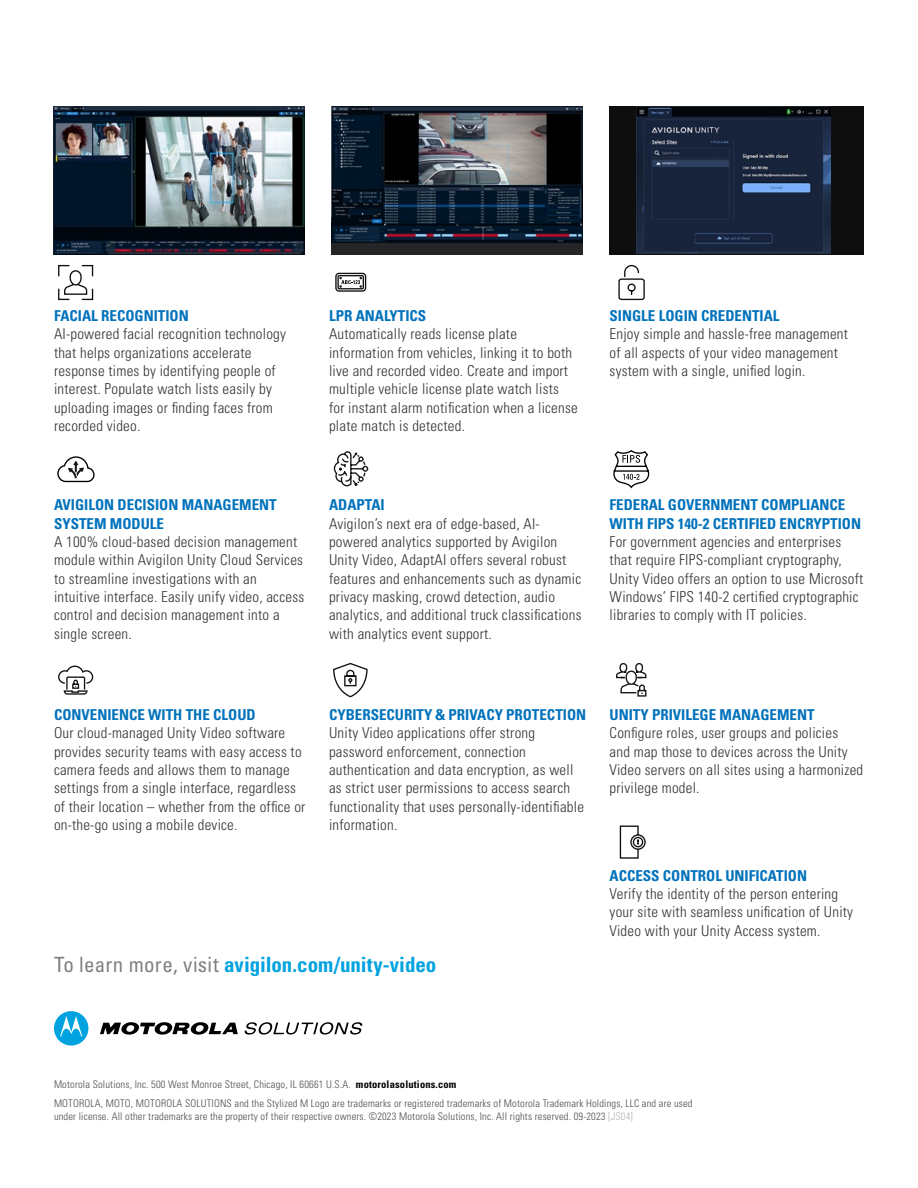
<style>
.page{position:relative;width:918px;height:1188px;background:#fff}
.page>*{position:absolute;margin:0;border:0;box-sizing:border-box;transform-origin:0 0}
.t1{font:700 condensed 21px "Univers LT Std";color:#00a3e0}
.t2{font:300 condensed 15px/18.3px "Univers LT Std";letter-spacing:.015em;color:#343434}
.t3{font:700 condensed 15px/18.3px "Univers LT Std";color:#0072bc}
.t4{font:300 condensed 10.5px/19.5px "Univers LT Std";letter-spacing:.015em;color:#4d4d4d}
.s1{font-weight:400;color:#808080}
.s2{font-weight:700;color:#000}
.s3{color:#b3b3b3}
</style>
<div class="page">
<img style="left:53px;top:107px;width:252px;height:148px">
<svg style="left:58px;top:264px;width:36px;height:37px"></svg>
<svg style="left:58px;top:665px;width:36px;height:30px"></svg>
<svg style="left:335px;top:272px;width:32px;height:20px"></svg>
<svg style="left:333px;top:451px;width:36px;height:36px"></svg>
<svg style="left:57px;top:456px;width:38px;height:27px"></svg>
<svg style="left:616px;top:663px;width:31px;height:34px"></svg>
<svg style="left:619px;top:825px;width:27px;height:34px"></svg>
<svg style="left:618px;top:264px;width:27px;height:37px"></svg>
<svg style="left:613px;top:450px;width:37px;height:39px"></svg>
<svg style="left:333px;top:662px;width:35px;height:36px"></svg>
<div style="left:332px;top:107px;width:251px;height:148px;background:#252527"></div>
<img style="left:332px;top:107px;width:251px;height:136px">
<div style="left:610px;top:107px;width:254px;height:148px;background:#0e0e0f"></div>
<img style="left:637px;top:107px;width:194px;height:147px">
<svg style="left:100px;top:1022px;width:138px;height:13px"></svg>
<svg style="left:54px;top:1011px;width:34px;height:35px"></svg>
<svg style="left:245px;top:1022px;width:117px;height:13px"></svg>
<p class="t3" style="left:54px;top:306px;width:136px">FACIAL RECOGNITION</p>
<p class="t2" style="left:54px;top:325px;width:233px">AI-powered facial recognition technology that helps organizations accelerate response times by identifying people of interest. Populate watch lists easily by uploading images or finding faces from recorded video.</p>
<p class="t3" style="left:329px;top:306px;width:99px">LPR ANALYTICS</p>
<p class="t2" style="left:329px;top:325px;width:250px">Automatically reads license plate information from vehicles, linking it to both live and recorded video. Create and import multiple vehicle license plate watch lists for instant alarm notification when a license plate match is detected.</p>
<p class="t3" style="left:54px;top:496px;width:224px">AVIGILON DECISION MANAGEMENT<br>SYSTEM MODULE</p>
<p class="t2" style="left:54px;top:533px;width:252px">A 100% cloud-based decision management module within Avigilon Unity Cloud Services to streamline investigations with an intuitive interface. Easily unify video, access control and decision management into a single screen.</p>
<p class="t3" style="left:329px;top:496px;width:57px">ADAPTAI</p>
<p class="t2" style="left:329px;top:514px;width:254px">Avigilon’s next era of edge-based, AI&shy;powered analytics supported by Avigilon Unity Video, AdaptAI offers several robust features and enhancements such as dynamic privacy masking, crowd detection, audio analytics, and additional truck classifications with analytics event support.</p>
<p class="t3" style="left:610px;top:306px;width:172px">SINGLE LOGIN CREDENTIAL</p>
<p class="t2" style="left:610px;top:325px;width:240px">Enjoy simple and hassle-free management of all aspects of your video management system with a single, unified login.</p>
<p class="t3" style="left:610px;top:496px;width:253px">FEDERAL GOVERNMENT COMPLIANCE<br>WITH FIPS 140-2 CERTIFIED ENCRYPTION</p>
<p class="t2" style="left:610px;top:533px;width:255px">For government agencies and enterprises that require FIPS-compliant cryptography, Unity Video offers an option to use Microsoft Windows’ FIPS 140-2 certified cryptographic libraries to comply with IT policies.</p>
<p class="t3" style="left:54px;top:705px;width:203px">CONVENIENCE WITH THE CLOUD</p>
<p class="t2" style="left:54px;top:724px;width:253px">Our cloud-managed Unity Video software provides security teams with easy access to camera feeds and allows them to manage settings from a single interface, regardless of their location – whether from the office or on-the-go using a mobile device.</p>
<p class="t3" style="left:329px;top:705px;width:259px">CYBERSECURITY &amp; PRIVACY PROTECTION</p>
<p class="t2" style="left:329px;top:724px;width:256px">Unity Video applications offer strong password enforcement, connection authentication and data encryption, as well as strict user permissions to access search functionality that uses personally-identifiable information.</p>
<h1 class="t1" style="left:54px;top:952px;width:384px"><span class="s1">To learn more, visit</span> avigilon.com/unity-video</h1>
<p class="t3" style="left:610px;top:705px;width:207px">UNITY PRIVILEGE MANAGEMENT</p>
<p class="t2" style="left:610px;top:724px;width:255px">Configure roles, user groups and policies<br>and map those to devices across the Unity Video servers on all sites using a harmonized privilege model.</p>
<p class="t3" style="left:610px;top:866px;width:199px">ACCESS CONTROL UNIFICATION</p>
<p class="t2" style="left:610px;top:884px;width:245px">Verify the identity of the person entering your site with seamless unification of Unity<br>Video with your Unity Access system.</p>
<p class="t4" style="left:54px;top:1074px;width:640px">Motorola Solutions, Inc. 500 West Monroe Street, Chicago, IL 60661 U.S.A. <span class="s2">motorolasolutions.com<br></span>MOTOROLA, MOTO, MOTOROLA SOLUTIONS and the Stylized M Logo are trademarks or registered trademarks of Motorola Trademark Holdings, LLC and are used</p>
<p class="t4" style="left:54px;top:1106px;width:580px">under license. All other trademarks are the property of their respective owners. ©2023 Motorola Solutions, Inc. All rights reserved. 09-2023 <span class="s3">[JS04]</span></p>
</div>
